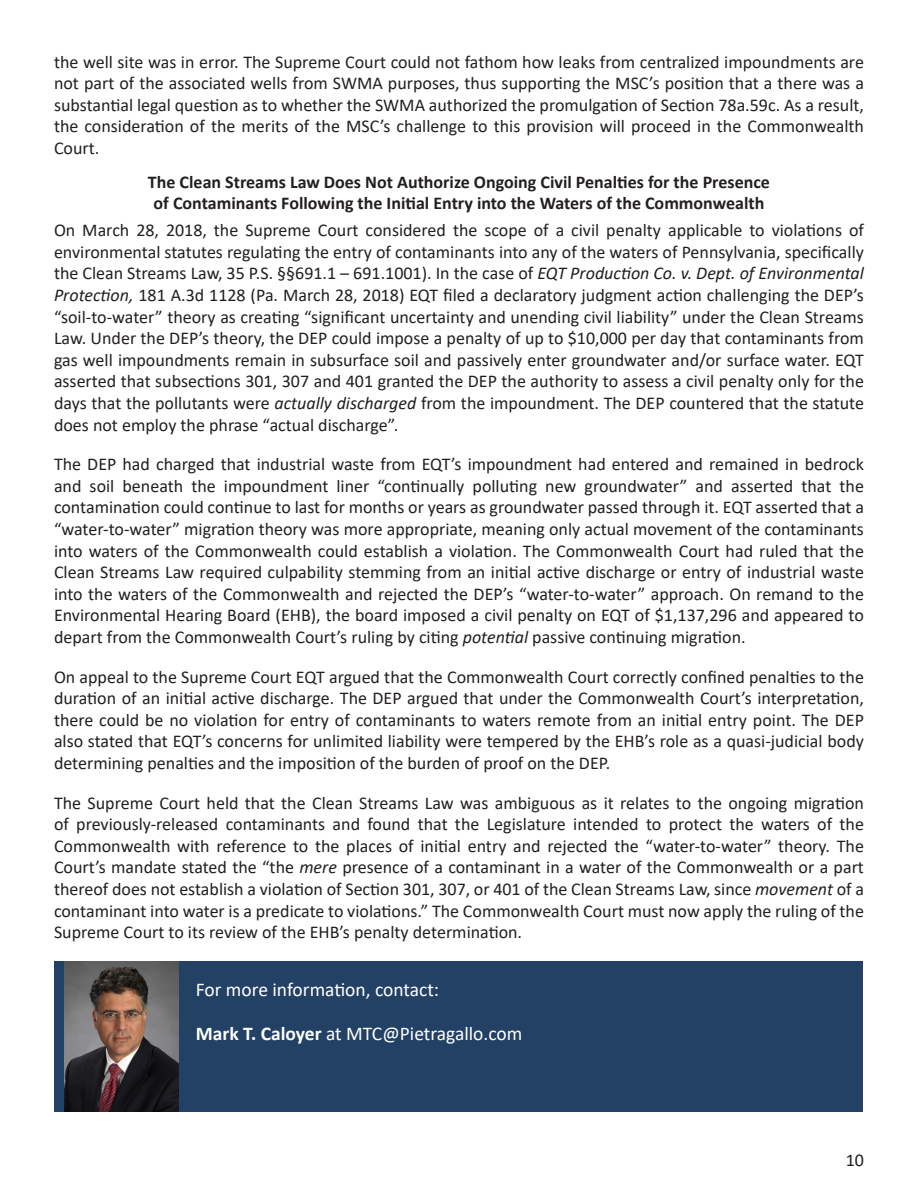
<style>
.page{position:relative;width:918px;height:1188px;background:#fff}
.page>*{position:absolute;margin:0;border:0;box-sizing:border-box;transform-origin:0 0}
.t1{font:19.5px "Calibri";color:#fff}
.t2{font:18px/21.6px "Calibri";color:#231f20;text-align:justify}
.t3{font:700 18px "Calibri";color:#231f20}
.s1{font-style:italic}
.s2{font-weight:700}
</style>
<div class="page">
<div style="left:54px;top:961px;width:808px;height:151px;background:#234165"></div>
<img style="left:64px;top:961px;width:115px;height:151px">
<p class="t2" style="left:54px;top:50px;width:812px">the well site was in error. The Supreme Court could not fathom how leaks from centralized impoundments are not part of the associated wells from SWMA purposes, thus supporting the MSC’s position that a there was a substantial legal question as to whether the SWMA authorized the promulgation of Section 78a.59c. As a result, the consideration of the merits of the MSC’s challenge to this provision will proceed in the Commonwealth Court.</p>
<p class="t3" style="left:148px;top:169px;width:624px">The Clean Streams Law Does Not Authorize Ongoing Civil Penalties for the Presence</p>
<p class="t3" style="left:154px;top:190px;width:612px">of Contaminants Following the Initial Entry into the Waters of the Commonwealth</p>
<p class="t2" style="left:54px;top:219px;width:812px">On March 28, 2018, the Supreme Court considered the scope of a civil penalty applicable to violations of environmental statutes regulating the entry of contaminants into any of the waters of Pennsylvania, specifically the Clean Streams Law, 35 P.S. §§691.1 – 691.1001). In the case of <span class="s1">EQT Production Co. v. Dept. of Environmental Protection,</span> 181 A.3d 1128 (Pa. March 28, 2018) EQT filed a declaratory judgment action challenging the DEP’s “soil-to-water” theory as creating “significant uncertainty and unending civil liability” under the Clean Streams Law. Under the DEP’s theory, the DEP could impose a penalty of up to $10,000 per day that contaminants from gas well impoundments remain in subsurface soil and passively enter groundwater and/or surface water. EQT asserted that subsections 301, 307 and 401 granted the DEP the authority to assess a civil penalty only for the days that the pollutants were <span class="s1">actually discharged</span> from the impoundment. The DEP countered that the statute does not employ the phrase “actual discharge”.</p>
<p class="t2" style="left:54px;top:453px;width:812px">The DEP had charged that industrial waste from EQT’s impoundment had entered and remained in bedrock and soil beneath the impoundment liner “continually polluting new groundwater” and asserted that the contamination could continue to last for months or years as groundwater passed through it. EQT asserted that a “water-to-water” migration theory was more appropriate, meaning only actual movement of the contaminants into waters of the Commonwealth could establish a violation. The Commonwealth Court had ruled that the Clean Streams Law required culpability stemming from an initial active discharge or entry of industrial waste into the waters of the Commonwealth and rejected the DEP’s “water-to-water” approach. On remand to the Environmental Hearing Board (EHB), the board imposed a civil penalty on EQT of $1,137,296 and appeared to depart from the Commonwealth Court’s ruling by citing <span class="s1">potential</span> passive continuing migration.</p>
<p class="t2" style="left:54px;top:665px;width:812px">On appeal to the Supreme Court EQT argued that the Commonwealth Court correctly confined penalties to the duration of an initial active discharge. The DEP argued that under the Commonwealth Court’s interpretation, there could be no violation for entry of contaminants to waters remote from an initial entry point. The DEP also stated that EQT’s concerns for unlimited liability were tempered by the EHB’s role as a quasi-judicial body determining penalties and the imposition of the burden of proof on the DEP.</p>
<p class="t2" style="left:54px;top:791px;width:812px">The Supreme Court held that the Clean Streams Law was ambiguous as it relates to the ongoing migration of previously-released contaminants and found that the Legislature intended to protect the waters of the Commonwealth with reference to the places of initial entry and rejected the “water-to-water” theory. The Court’s mandate stated the “the <span class="s1">mere</span> presence of a contaminant in a water of the Commonwealth or a part thereof does not establish a violation of Section 301, 307, or 401 of the Clean Streams Law, since <span class="s1">movement</span> of a contaminant into water is a predicate to violations.” The Commonwealth Court must now apply the ruling of the Supreme Court to its review of the EHB’s penalty determination.</p>
<p class="t1" style="left:196px;top:976px;width:245px">For more information, contact:</p>
<p class="t1" style="left:196px;top:1020px;width:328px"><span class="s2">Mark T. Caloyer</span> at MTC@Pietragallo.com</p>
<p class="t2" style="left:846px;top:1149px;width:20px">10</p>
</div>
